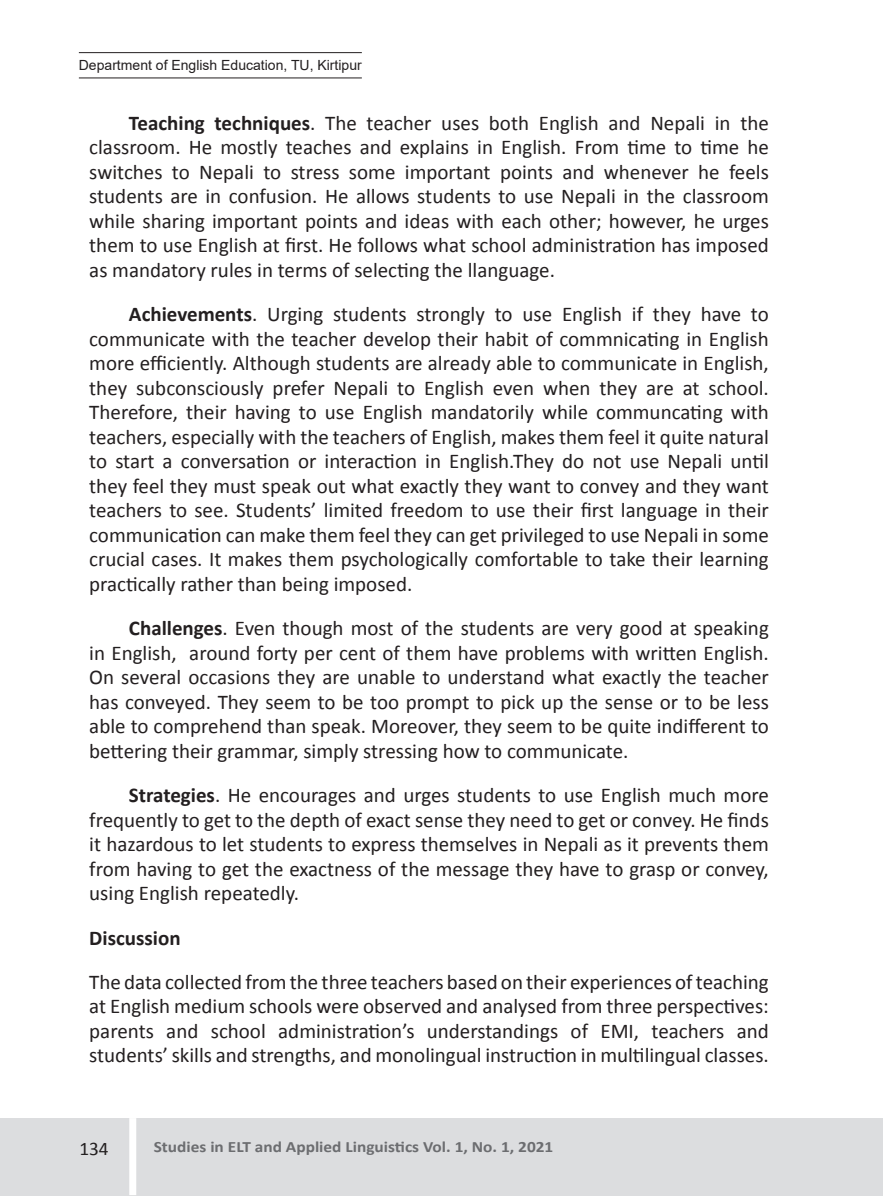
<style>
.page{position:relative;width:883px;height:1196px;background:#fff}
.page>*{position:absolute;margin:0;border:0;box-sizing:border-box;transform-origin:0 0}
.t1{font:21px/24.5px "Calibri";color:#231f20;text-align:justify}
.Heading_1{font:700 21px "Calibri";color:#231f20}
.t2{font:19.25px "Calibri";color:#231f20}
.t3{font:700 15.75px "Calibri";color:#6c6d70;scale:1.1 1}
.t4{font:14px "Arial";color:#231f20}
.s1{font-weight:700}
</style>
<div class="page">
<div style="left:11px;top:1118px;width:872px;height:77px;background:#dcdddf"></div>
<div style="left:129px;top:1118px;width:7px;height:77px;background:#fff"></div>
<hr style="left:79px;top:77px;width:283px;height:1px;background:#231f20">
<hr style="left:79px;top:52px;width:283px;height:1px;background:#231f20">
<p class="t4" style="left:79px;top:55px;width:284px">Department of English Education, TU, Kirtipur</p>
<p class="t1" style="left:89px;top:111px;width:681px;text-indent:40px"><span class="s1">Teaching techniques</span>. The teacher uses both English and Nepali in the classroom. He mostly teaches and explains in English. From time to time he switches to Nepali to stress some important points and whenever he feels students are in confusion. He allows students to use Nepali in the classroom while sharing important points and ideas with each other; however, he urges them to use English at first. He follows what school administration has imposed as mandatory rules in terms of selecting the llanguage.</p>
<p class="t1" style="left:89px;top:302px;width:681px;text-indent:40px"><span class="s1">Achievements</span>. Urging students strongly to use English if they have to communicate with the teacher develop their habit of commnicating in English more efficiently. Although students are already able to communicate in English, they subconsciously prefer Nepali to English even when they are at school.<br>Therefore, their having to use English mandatorily while communcating with teachers, especially with the teachers of English, makes them feel it quite natural to start a conversation or interaction in English.They do not use Nepali until they feel they must speak out what exactly they want to convey and they want teachers to see. Students’ limited freedom to use their first language in their communication can make them feel they can get privileged to use Nepali in some crucial cases. It makes them psychologically comfortable to take their learning practically rather than being imposed.</p>
<p class="t1" style="left:89px;top:616px;width:681px;text-indent:40px"><span class="s1">Challenges</span>. Even though most of the students are very good at speaking in English, around forty per cent of them have problems with written English.<br>On several occasions they are unable to understand what exactly the teacher has conveyed. They seem to be too prompt to pick up the sense or to be less able to comprehend than speak. Moreover, they seem to be quite indifferent to bettering their grammar, simply stressing how to communicate.</p>
<p class="t1" style="left:89px;top:783px;width:681px;text-indent:40px"><span class="s1">Strategies</span>. He encourages and urges students to use English much more frequently to get to the depth of exact sense they need to get or convey. He finds it hazardous to let students to express themselves in Nepali as it prevents them from having to get the exactness of the message they have to grasp or convey, using English repeatedly.</p>
<p class="Heading_1" style="left:89px;top:924px;width:93px">Discussion</p>
<p class="t1" style="left:89px;top:969px;width:681px">The data collected from the three teachers based on their experiences of teaching at English medium schools were observed and analysed from three perspectives: parents and school administration’s understandings of EMI, teachers and students’ skills and strengths, and monolingual instruction in multilingual classes.</p>
<p class="t2" style="left:79px;top:1136px;width:31px">134</p>
<p class="t3" style="left:154px;top:1136px;width:365px">Studies in ELT and Applied Linguistics Vol. 1, No. 1, 2021</p>
</div>
